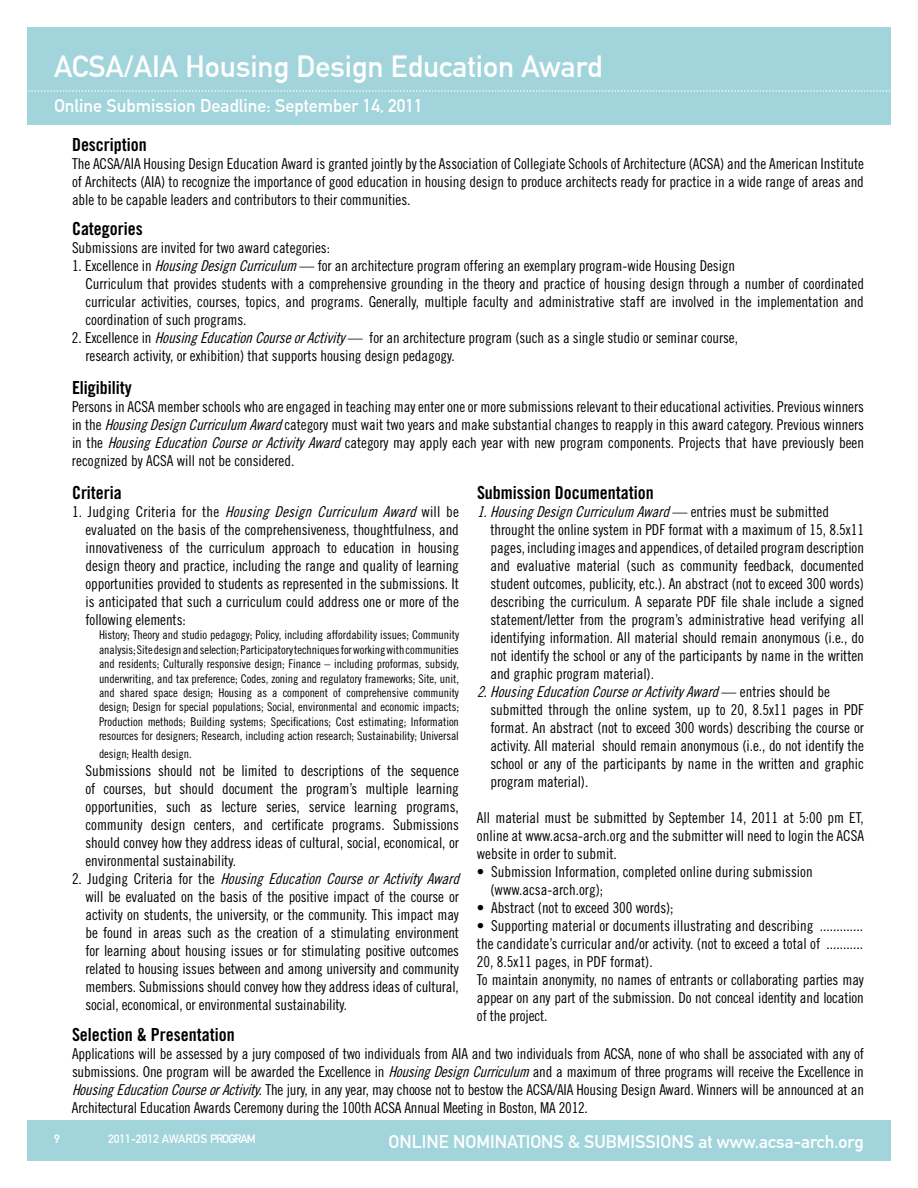
<style>
.page{position:relative;width:918px;height:1188px;background:#fff}
.page>*{position:absolute;margin:0;border:0;box-sizing:border-box;transform-origin:0 0}
.t1{font:30px "DIN Mittelschrift";color:#fff}
.t2{font:18px "DIN Mittelschrift";color:#fff}
.t3{font:18px "Trade Gothic LT Std Bd Cn 20";color:#000}
.t4{font:15px/18px "Trade Gothic LT Std Cn 18";letter-spacing:-.005em;color:#000;text-align:justify}
.t5{font:italic 15px "Trade Gothic LT Std Cn 18";color:#000}
.t6{font:12px/14.4px "Trade Gothic LT Std Cn 18";letter-spacing:-.005em;color:#000;text-align:justify}
.t7{font:12px "DIN Mittelschrift";color:#fff}
.s1{font-style:italic}
.s2{font-style:normal}
</style>
<div class="page">
<div style="left:27px;top:1121px;width:864px;height:40px;background:#a2d5db"></div>
<div style="left:27px;top:27px;width:864px;height:98px;background:#a2d5db"></div>
<svg style="left:28px;top:90px;width:863px;height:2px"></svg>
<h1 class="t1" style="left:54px;top:48px;width:550px">ACSA/AIA Housing Design Education Award</h1>
<p class="t2" style="left:54px;top:95px;width:370px">Online Submission Deadline: September 14, 2011</p>
<p class="t3" style="left:72px;top:133px;width:76px">Description</p>
<p class="t4" style="left:72px;top:154px;width:794px">The ACSA/AIA Housing Design Education Award is granted jointly by the Association of Collegiate Schools of Architecture (ACSA) and the American Institute of Architects (AIA) to recognize the importance of good education in housing design to produce architects ready for practice in a wide range of areas and able to be capable leaders and contributors to their communities.</p>
<p class="t3" style="left:72px;top:217px;width:72px">Categories</p>
<p class="t4" style="left:72px;top:238px;width:260px">Submissions are invited for two award categories:</p>
<p class="t4" style="left:85px;top:256px;width:780px;text-align:left;text-indent:-13px">1. Excellence in <span class="s1">HousingDesignCurriculum</span> — for an architecture program offering an exemplary program-wide Housing Design<br>Curriculum that provides students with a comprehensive grounding in the theory and practice of housing design through a number of coordinated curricular activities, courses, topics, and programs. Generally, multiple faculty and administrative staff are involved in the implementation and coordination of such programs.</p>
<p class="t4" style="left:86px;top:328px;width:654px;text-indent:-14px">2. Excellence in <span class="s1">HousingEducationCourseorActivity</span>— for an architecture program (such as a single studio or seminar course, research activity, or exhibition) that supports housing design pedagogy.</p>
<p class="t3" style="left:72px;top:376px;width:61px">Eligibility</p>
<p class="t4" style="left:72px;top:397px;width:794px">Persons in ACSA member schools who are engaged in teaching may enter one or more submissions relevant to their educational activities. Previous winners in the <span class="s1">HousingDesignCurriculum Award</span>category must wait two years and make substantial changes to reapply in this award category. Previous winners in the <span class="s1">HousingEducationCourseorActivityAward</span>category may apply each year with new program components. Projects that have previously been recognized by ACSA will not be considered.</p>
<p class="t3" style="left:72px;top:482px;width:51px">Criteria</p>
<p class="t4" style="left:86px;top:502px;width:375px;text-indent:-14px">1 . J u d g i n g C r i t e r i a f o r t h e <span class="s1">Housing Design Curriculum Award</span> w i l l b e evaluated on the basis of the comprehensiveness, thoughtfulness, and innovativeness of the curriculum approach to education in housing design theory and practice, including the range and quality of learning opportunities provided to students as represented in the submissions. It is anticipated that such a curriculum could address one or more of the following elements:</p>
<p class="t6" style="left:99px;top:628px;width:362px">History; Theory and studio pedagogy; Policy, including affordability issues; Community analysis; Site design and selection; Participatory techniques for working with communities and residents; Culturally responsive design; Finance – including proformas, subsidy, underwriting, and tax preference; Codes, zoning and regulatory frameworks; Site, unit, and shared space design; Housing as a component of comprehensive community design; Design for special populations; Social, environmental and economic impacts; Production methods; Building systems; Specifications; Cost estimating; Information resources for designers; Research, including action research; Sustainability; Universal</p>
<p class="t6" style="left:99px;top:747px;width:94px">design; Health design.</p>
<p class="t4" style="left:86px;top:762px;width:375px">Submissions should not be limited to descriptions of the sequence</p>
<p class="t4" style="left:86px;top:780px;width:375px">of courses, but should document the program’s multiple learning</p>
<p class="t4" style="left:86px;top:798px;width:375px">opportunities, such as lecture series, service learning programs,</p>
<p class="t4" style="left:86px;top:816px;width:375px">community design centers, and certificate programs. Submissions</p>
<p class="t4" style="left:86px;top:834px;width:375px">should convey how they address ideas of cultural, social, economical, or</p>
<p class="t4" style="left:86px;top:852px;width:152px">environmental sustainability.</p>
<p class="t5" style="left:72px;top:870px;width:393px"><span class="s2">2 . J u d g i n g C r i t e r i a f o r t h e</span> Housing Education Course or Activity Award</p>
<p class="t4" style="left:86px;top:888px;width:375px">will be evaluated on the basis of the positive impact of the course or</p>
<p class="t4" style="left:86px;top:906px;width:375px">activity on students, the university, or the community. This impact may</p>
<p class="t4" style="left:86px;top:924px;width:375px">be found in areas such as the creation of a stimulating environment</p>
<p class="t4" style="left:86px;top:942px;width:375px">for learning about housing issues or for stimulating positive outcomes</p>
<p class="t4" style="left:86px;top:960px;width:375px">related to housing issues between and among university and community</p>
<p class="t4" style="left:86px;top:978px;width:375px">members. Submissions should convey how they address ideas of cultural,</p>
<p class="t4" style="left:86px;top:996px;width:263px">social, economical, or environmental sustainability.</p>
<p class="t3" style="left:477px;top:482px;width:178px">Submission Documentation</p>
<p class="t5" style="left:477px;top:503px;width:354px">1.HousingDesignCurriculum Award<span class="s2">— e n t r i e s m u s t b e s u b m i t t e d</span></p>
<p class="t4" style="left:490px;top:520px;width:375px">throught the online system in PDF format with a maximum of 15, 8.5x11</p>
<p class="t4" style="left:490px;top:538px;width:375px">pages, including images and appendices, of detailed program description</p>
<p class="t4" style="left:490px;top:556px;width:375px">and evaluative material (such as community feedback, documented</p>
<p class="t4" style="left:490px;top:574px;width:375px">student outcomes, publicity, etc.). An abstract (not to exceed 300 words)</p>
<p class="t4" style="left:490px;top:592px;width:375px">describing the curriculum. A separate PDF file shale include a signed</p>
<p class="t4" style="left:490px;top:610px;width:375px">statement/letter from the program’s administrative head verifying all</p>
<p class="t4" style="left:490px;top:628px;width:375px">identifying information. All material should remain anonymous (i.e., do</p>
<p class="t4" style="left:490px;top:646px;width:375px">not identify the school or any of the participants by name in the written</p>
<p class="t4" style="left:490px;top:664px;width:165px">and graphic program material).</p>
<p class="t5" style="left:477px;top:683px;width:354px">2.HousingEducationCourseorActivityAward<span class="s2">— e n t r i e s s h o u l d b e</span></p>
<p class="t4" style="left:490px;top:700px;width:375px">submitted through the online system, up to 20, 8.5x11 pages in PDF</p>
<p class="t4" style="left:490px;top:718px;width:375px">format. An abstract (not to exceed 300 words) describing the course or</p>
<p class="t4" style="left:490px;top:736px;width:375px">activity. All material should remain anonymous (i.e., do not identify the</p>
<p class="t4" style="left:490px;top:754px;width:375px">school or any of the participants by name in the written and graphic</p>
<p class="t4" style="left:490px;top:772px;width:99px">program material).</p>
<p class="t4" style="left:477px;top:808px;width:389px">All material must be submitted by September 14, 2011 at 5:00 pm ET, online at www.acsa-arch.org and the submitter will need to login the ACSA website in order to submit.</p>
<p class="t4" style="left:490px;top:862px;width:324px;text-indent:-14px">• Submission Information, completed online during submission (www.acsa-arch.org);</p>
<p class="t4" style="left:477px;top:898px;width:198px">• Abstract (not to exceed 300 words);</p>
<p class="t4" style="left:477px;top:916px;width:388px;text-align:left">• Supporting material or documents illustrating and describing ............. the candidate’s curricular and/or activity. (not to exceed a total of ...........<br>20, 8.5x11 pages, in PDF format).<br>To maintain anonymity, no names of entrants or collaborating parties may appear on any part of the submission. Do not conceal identity and location of the project.</p>
<p class="t3" style="left:72px;top:1023px;width:164px">Selection &amp; Presentation</p>
<p class="t4" style="left:72px;top:1044px;width:794px">Applications will be assessed by a jury composed of two individuals from AIA and two individuals from ACSA, none of who shall be associated with any of submissions. One program will be awarded the Excellence in <span class="s1">HousingDesignCurriculum</span> and a maximum of three programs will receive the Excellence in <span class="s1">HousingEducationCourseorActivity</span>. The jury, in any year, may choose not to bestow the ACSA/AIA Housing Design Award. Winners will be announced at an Architectural Education Awards Ceremony during the 100th ACSA Annual Meeting in Boston, MA 2012.</p>
<p class="t7" style="left:54px;top:1132px;width:7px">9</p>
<p class="t7" style="left:108px;top:1132px;width:148px">2011-2012 AWARDS PROGRAM</p>
<p class="t2" style="left:389px;top:1131px;width:477px">online nominations &amp; submissions at www.acsa-arch.org</p>
</div>
